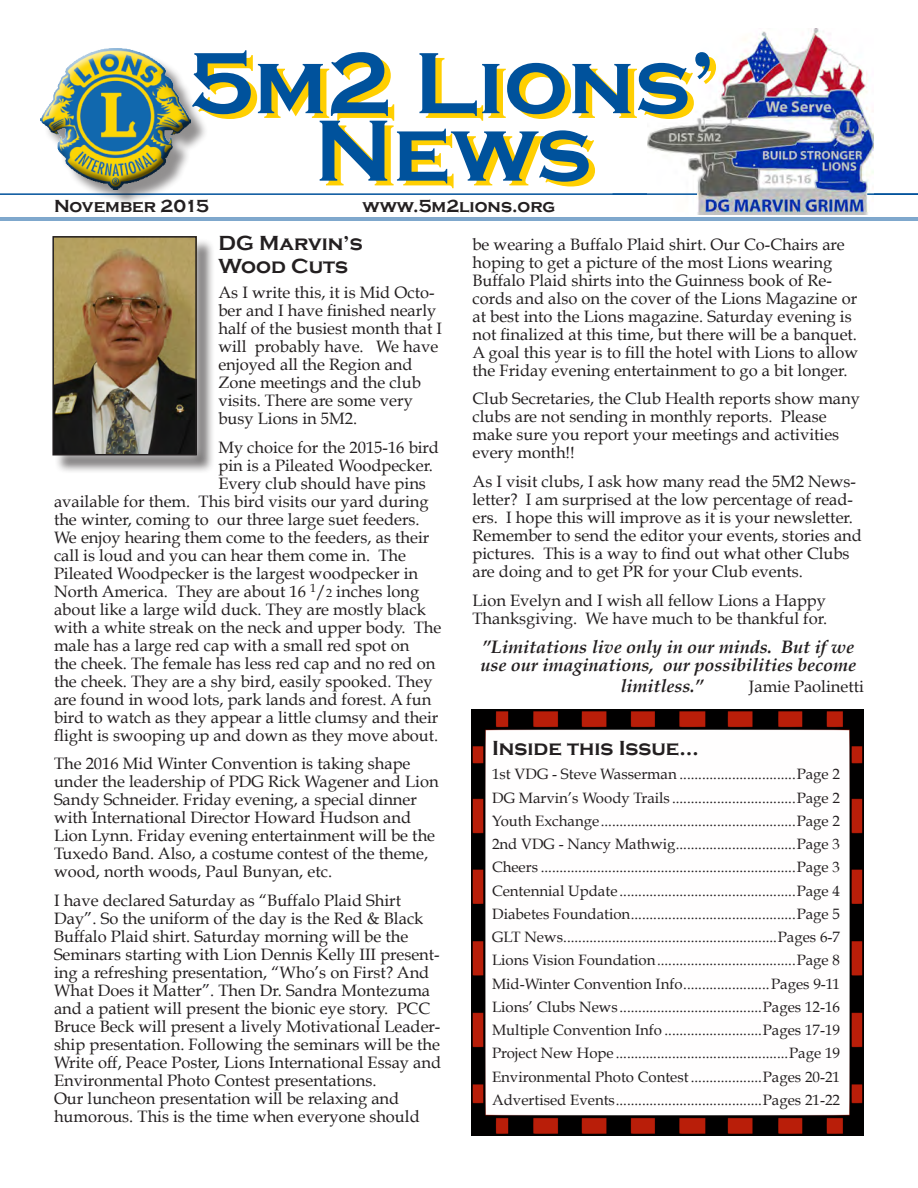
<style>
.page{position:relative;width:918px;height:1188px;background:#fff}
.page>*{position:absolute;margin:0;border:0;box-sizing:border-box;transform-origin:0 0}
.t1{font:700 90px/67.5px "Copperplate Gothic";color:#00529c;text-align:center}
.No_Spacing{font:700 21px "Copperplate Gothic";color:#231f20}
.t2{font:italic 700 18px/18px "Book Antiqua";color:#231f20}
.t3{font:700 18px "Copperplate Gothic";color:#231f20}
.No_Spacing-2{font:16.5px/18px "Book Antiqua";color:#231f20}
.No_Spacing-3{font:15px "Book Antiqua";color:#231f20}
.s1{font-size:12px}
</style>
<div class="page">
<img style="left:471px;top:710px;width:393px;height:425px">
<hr style="left:0;top:218px;width:918px;height:1px;background:#00529c">
<hr style="left:0;top:220px;width:918px;height:1px;background:#00529c">
<hr style="left:0;top:193px;width:918px;height:2px;background:#00529c">
<div style="left:44px;top:50px;width:164px;height:157px;background:#231f20;opacity:.5"></div>
<div style="left:39px;top:46px;width:152px;height:125px;background:#fff;opacity:.75"></div>
<div style="left:39px;top:62px;width:152px;height:128px;background:#231f20;opacity:.75"></div>
<div style="left:55px;top:238px;width:161px;height:236px;background:#231f20;opacity:.6"></div>
<div style="left:43px;top:226px;width:163px;height:239px;background:#fff;opacity:.75"></div>
<img style="left:55px;top:239px;width:139px;height:213px">
<div style="left:52px;top:236px;width:145px;height:219px;border:2px solid #231f20"></div>
<img style="left:648px;top:28px;width:226px;height:187px">
<hr style="left:613px;top:193px;width:84px;height:2px;background:#00529c">
<hr style="left:867px;top:193px;width:51px;height:2px;background:#00529c">
<p class="t1" style="left:189px;top:51px;width:528px">5m2 Lions’<br>News</p>
<p class="t3" style="left:54px;top:197px;width:156px">November 2015</p>
<p class="t3" style="left:362px;top:197px;width:195px">www.5m2lions.org</p>
<p class="No_Spacing" style="left:218px;top:231px;width:146px">DG Marvin’s</p>
<p class="No_Spacing" style="left:218px;top:254px;width:131px">Wood Cuts</p>
<p class="No_Spacing-2" style="left:218px;top:283px;width:225px">As I write this, it is Mid Octo&shy;ber and I have finished nearly half of the busiest month that I will probably have. We have enjoyed all the Region and<br>Zone meetings and the club visits. There are some very busy Lions in 5M2.</p>
<p class="No_Spacing-2" style="left:218px;top:438px;width:222px">My choice for the 2015-16 bird</p>
<p class="No_Spacing-2" style="left:218px;top:456px;width:216px">pin is a Pileated Woodpecker.</p>
<p class="No_Spacing-2" style="left:218px;top:474px;width:209px">Every club should have pins</p>
<p class="No_Spacing-2" style="left:54px;top:492px;width:376px">available for them. This bird visits our yard during</p>
<p class="No_Spacing-2" style="left:54px;top:510px;width:367px">the winter, coming to our three large suet feeders.</p>
<p class="No_Spacing-2" style="left:54px;top:528px;width:377px">We enjoy hearing them come to the feeders, as their</p>
<p class="No_Spacing-2" style="left:54px;top:546px;width:354px">call is loud and you can hear them come in. The</p>
<p class="No_Spacing-2" style="left:54px;top:564px;width:366px">Pileated Woodpecker is the largest woodpecker in</p>
<p class="No_Spacing-2" style="left:54px;top:582px;width:367px">North America. They are about 16 <sup>1</sup>/<span class="s1">2</span> inches long</p>
<p class="No_Spacing-2" style="left:54px;top:600px;width:373px">about like a large wild duck. They are mostly black</p>
<p class="No_Spacing-2" style="left:54px;top:618px;width:389px">with a white streak on the neck and upper body. The</p>
<p class="No_Spacing-2" style="left:54px;top:636px;width:357px">male has a large red cap with a small red spot on</p>
<p class="No_Spacing-2" style="left:54px;top:654px;width:383px">the cheek. The female has less red cap and no red on</p>
<p class="No_Spacing-2" style="left:54px;top:672px;width:380px">the cheek. They are a shy bird, easily spooked. They</p>
<p class="No_Spacing-2" style="left:54px;top:690px;width:379px">are found in wood lots, park lands and forest. A fun</p>
<p class="No_Spacing-2" style="left:54px;top:708px;width:386px">bird to watch as they appear a little clumsy and their</p>
<p class="No_Spacing-2" style="left:54px;top:726px;width:386px">flight is swooping up and down as they move about.</p>
<p class="No_Spacing-2" style="left:54px;top:755px;width:386px">The 2016 Mid Winter Convention is taking shape under the leadership of PDG Rick Wagener and Lion Sandy Schneider. Friday evening, a special dinner with International Director Howard Hudson and Lion Lynn. Friday evening entertainment will be the Tuxedo Band. Also, a costume contest of the theme, wood, north woods, Paul Bunyan, etc.</p>
<p class="No_Spacing-2" style="left:54px;top:892px;width:389px">I have declared Saturday as “Buffalo Plaid Shirt Day”. So the uniform of the day is the Red &amp; Black Buffalo Plaid shirt. Saturday morning will be the Seminars starting with Lion Dennis Kelly III present&shy;ing a refreshing presentation, “Who’s on First? And What Does it Matter”. Then Dr. Sandra Montezuma and a patient will present the bionic eye story. PCC Bruce Beck will present a lively Motivational Leader&shy;ship presentation. Following the seminars will be the Write off, Peace Poster, Lions International Essay and Environmental Photo Contest presentations.<br>Our luncheon presentation will be relaxing and humorous. This is the time when everyone should</p>
<p class="No_Spacing-2" style="left:473px;top:235px;width:387px">be wearing a Buffalo Plaid shirt. Our Co-Chairs are hoping to get a picture of the most Lions wearing Buffalo Plaid shirts into the Guinness book of Re&shy;cords and also on the cover of the Lions Magazine or at best into the Lions magazine. Saturday evening is not finalized at this time, but there will be a banquet.<br>A goal this year is to fill the hotel with Lions to allow the Friday evening entertainment to go a bit longer.</p>
<p class="No_Spacing-2" style="left:473px;top:390px;width:389px">Club Secretaries, the Club Health reports show many clubs are not sending in monthly reports. Please make sure you report your meetings and activities every month!!</p>
<p class="No_Spacing-2" style="left:472px;top:473px;width:391px">As I visit clubs, I ask how many read the 5M2 News&shy;letter? I am surprised at the low percentage of read&shy;ers. I hope this will improve as it is your newsletter.<br>Remember to send the editor your events, stories and pictures. This is a way to find out what other Clubs are doing and to get PR for your Club events.</p>
<p class="No_Spacing-2" style="left:472px;top:591px;width:356px">Lion Evelyn and I wish all fellow Lions a Happy<br>Thanksgiving. We have much to be thankful for.</p>
<p class="t2" style="left:480px;top:638px;width:377px">”Limitations live only in our minds. But if we use our imaginations, our possibilities become</p>
<p class="t2" style="left:621px;top:677px;width:85px">limitless.”</p>
<p class="No_Spacing-2" style="left:749px;top:678px;width:117px">Jamie Paolinetti</p>
<p class="No_Spacing" style="left:492px;top:736px;width:208px">Inside this Issue…</p>
<p class="No_Spacing-3" style="left:492px;top:765px;width:349px">1st VDG - Steve Wasserman ...............................Page 2</p>
<p class="No_Spacing-3" style="left:492px;top:788px;width:350px">DG Marvin’s Woody Trails .................................Page 2</p>
<p class="No_Spacing-3" style="left:492px;top:812px;width:350px">Youth Exchange....................................................Page 2</p>
<p class="No_Spacing-3" style="left:492px;top:835px;width:350px">2nd VDG - Nancy Mathwig................................Page 3</p>
<p class="No_Spacing-3" style="left:492px;top:858px;width:350px">Cheers ....................................................................Page 3</p>
<p class="No_Spacing-3" style="left:492px;top:881px;width:350px">Centennial Update ...............................................Page 4</p>
<p class="No_Spacing-3" style="left:492px;top:905px;width:350px">Diabetes Foundation............................................Page 5</p>
<p class="No_Spacing-3" style="left:492px;top:928px;width:350px">GLT News.........................................................Pages 6-7</p>
<p class="No_Spacing-3" style="left:492px;top:951px;width:349px">Lions Vision Foundation.....................................Page 8</p>
<p class="No_Spacing-3" style="left:492px;top:974px;width:350px">Mid-Winter Convention Info.......................Pages 9-11</p>
<p class="No_Spacing-3" style="left:492px;top:998px;width:349px">Lions’ Clubs News ......................................Pages 12-16</p>
<p class="No_Spacing-3" style="left:492px;top:1021px;width:350px">Multiple Convention Info ..........................Pages 17-19</p>
<p class="No_Spacing-3" style="left:492px;top:1044px;width:349px">Project New Hope ..............................................Page 19</p>
<p class="No_Spacing-3" style="left:492px;top:1067px;width:350px">Environmental Photo Contest...................Pages 20-21</p>
<p class="No_Spacing-3" style="left:492px;top:1091px;width:350px">Advertised Events.......................................Pages 21-22</p>
</div>
